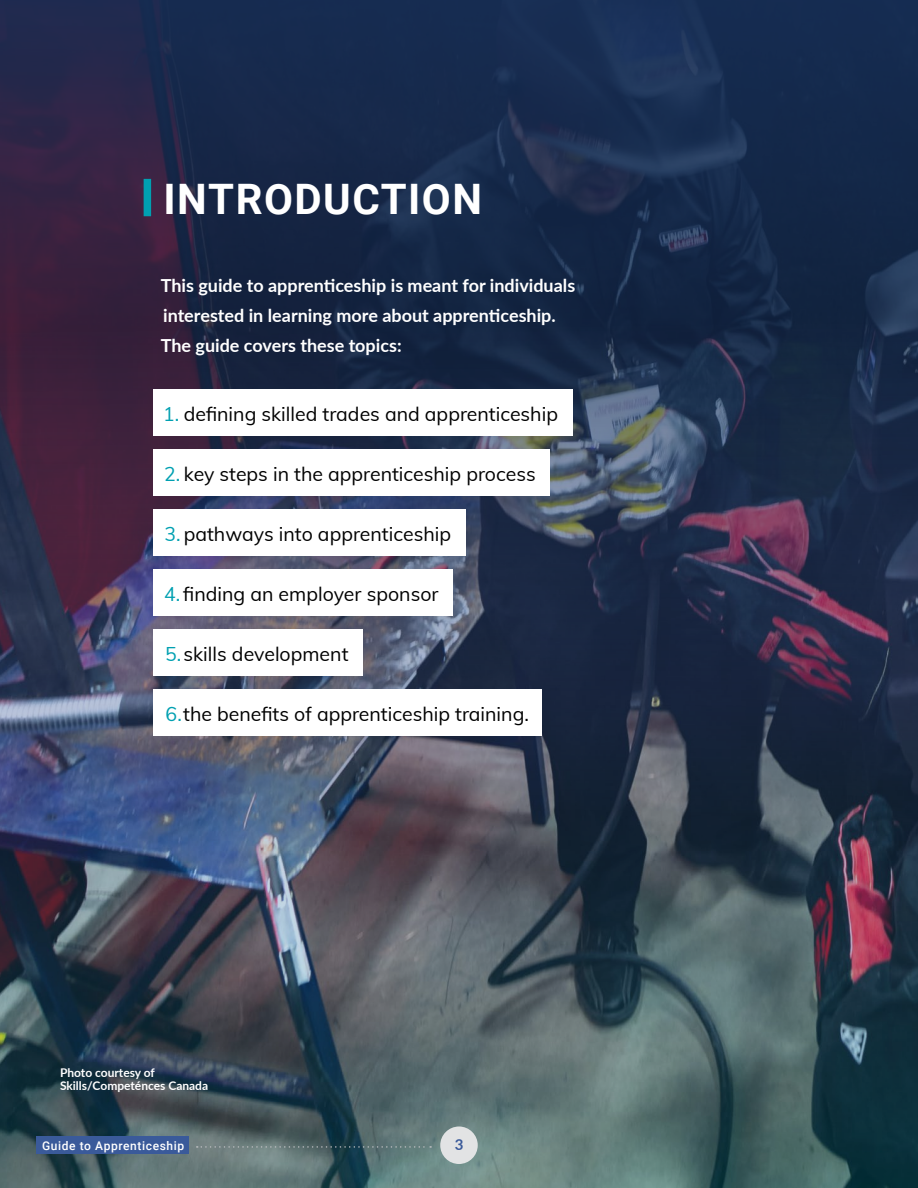
<style>
.page{position:relative;width:918px;height:1188px;background:#fff}
.page>*{position:absolute;margin:0;border:0;box-sizing:border-box;transform-origin:0 0}
.t1{font:700 42px "Roboto";letter-spacing:.035em;color:#fff}
.t2{font:19.5px "Muli";color:#000}
._12pt_content{font:700 18px/30px "Lato";color:#fff}
.t3{font:700 15px "Lato";color:#3a5a9a}
._8_pt{font:700 12px/13.5px "Lato";color:#fff}
.t4{font:500 12px "Roboto";letter-spacing:.05em;color:#fff}
.s1{color:#00a0b1}
</style>
<div class="page">
<img style="left:0;top:0;width:918px;height:1188px">
<div style="left:144px;top:179px;width:7px;height:37px;background:#00a0b1"></div>
<div style="left:153px;top:389px;width:420px;height:47px;background:#fff"></div>
<div style="left:153px;top:449px;width:397px;height:47px;background:#fff"></div>
<div style="left:153px;top:509px;width:313px;height:47px;background:#fff"></div>
<div style="left:153px;top:569px;width:299px;height:47px;background:#fff"></div>
<div style="left:153px;top:629px;width:210px;height:47px;background:#fff"></div>
<div style="left:153px;top:689px;width:389px;height:47px;background:#fff"></div>
<svg style="left:197px;top:1146px;width:234px;height:2px"></svg>
<div style="left:36px;top:1136px;width:153px;height:18px;background:#3a5a9a"></div>
<div style="left:440px;top:1126px;width:38px;height:38px;background:#e2e3e4;border-radius:50%"></div>
<h1 class="t1" style="left:163px;top:170px;width:320px">INTRODUCTION</h1>
<p class="_12pt_content" style="left:161px;top:270px;width:416px">This guide to apprenticeship is meant for individuals interested in learning more about apprenticeship.<br>The guide covers these topics:</p>
<p class="t2" style="left:163px;top:400px;width:396px"><span class="s1">1.</span> defining skilled trades and apprenticeship</p>
<p class="t2" style="left:164px;top:460px;width:373px"><span class="s1">2.</span> key steps in the apprenticeship process</p>
<p class="t2" style="left:165px;top:520px;width:288px"><span class="s1">3.</span> pathways into apprenticeship</p>
<p class="t2" style="left:164px;top:580px;width:276px"><span class="s1">4.</span> finding an employer sponsor</p>
<p class="t2" style="left:165px;top:640px;width:185px"><span class="s1">5.</span>skills development</p>
<p class="t2" style="left:166px;top:700px;width:365px"><span class="s1">6.</span>the benefits of apprenticeship training.</p>
<p class="_8_pt" style="left:60px;top:1065px;width:150px">Photo courtesy of<br>Skills/Competénces Canada</p>
<p class="t4" style="left:42px;top:1137px;width:144px">Guide to Apprenticeship</p>
<p class="t3" style="left:455px;top:1133px;width:10px">3</p>
</div>
